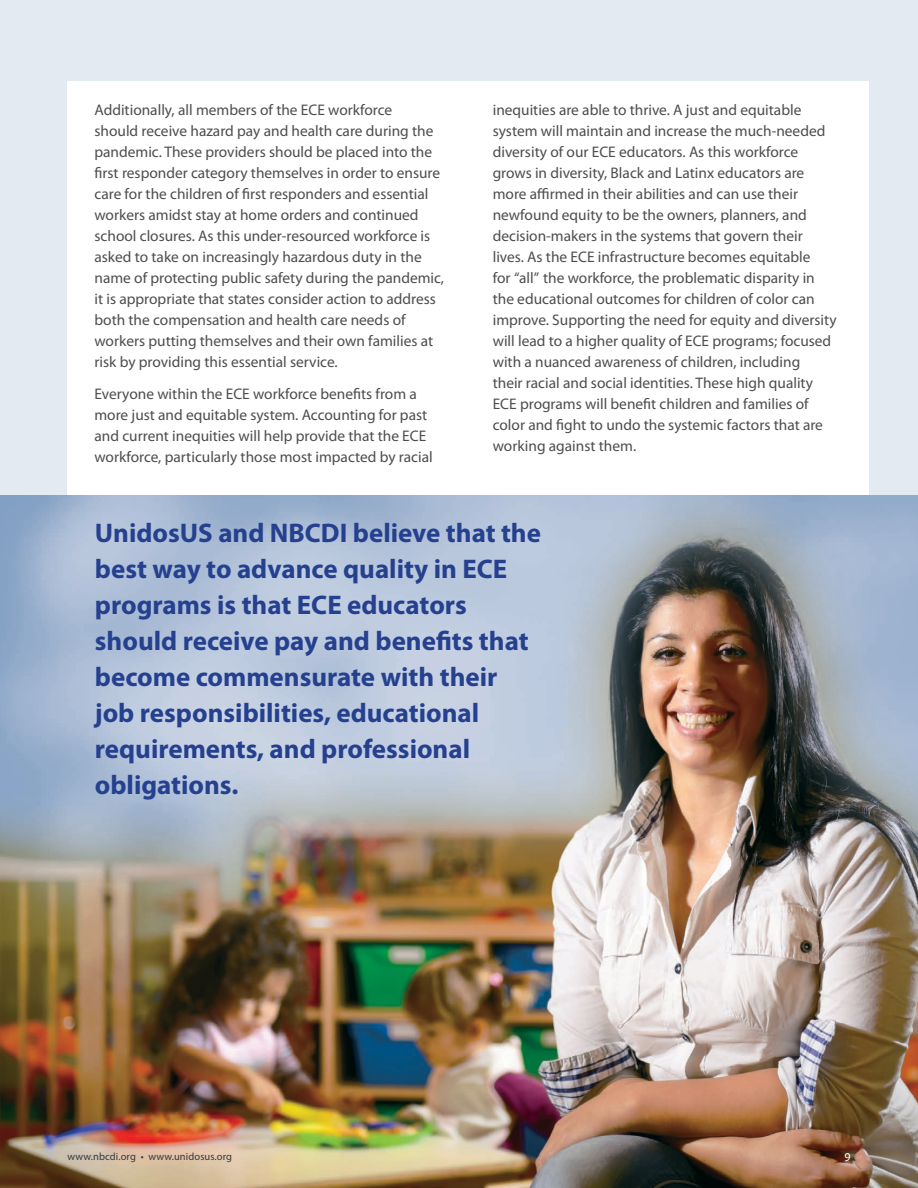
<style>
.page{position:relative;width:918px;height:1188px;background:#e3eaf1}
.page>*{position:absolute;margin:0;border:0;box-sizing:border-box;transform-origin:0 0}
.t1{font:700 27px/36px "Myriad Pro";color:#25408f}
.t2{font:15.3px/21px "Myriad Pro";color:#4d4d4f}
.t3{font:12px "Myriad Pro";color:#fff}
.t4{font:10.5px "Myriad Pro";letter-spacing:.01em;color:#343841}
</style>
<div class="page">
<img style="left:0;top:495px;width:918px;height:693px">
<div style="left:68px;top:81px;width:801px;height:414px;background:#fff"></div>
<p class="t2" style="left:94px;top:99px;width:351px">Additionally, all members of the ECE workforce<br>should receive hazard pay and health care during the pandemic. These providers should be placed into the first responder category themselves in order to ensure care for the children of first responders and essential workers amidst stay at home orders and continued school closures. As this under-resourced workforce is asked to take on increasingly hazardous duty in the name of protecting public safety during the pandemic, it is appropriate that states consider action to address both the compensation and health care needs of workers putting themselves and their own families at risk by providing this essential service.</p>
<p class="t2" style="left:94px;top:383px;width:340px">Everyone within the ECE workforce benefits from a more just and equitable system. Accounting for past and current inequities will help provide that the ECE workforce, particularly those most impacted by racial</p>
<p class="t2" style="left:493px;top:99px;width:345px">inequities are able to thrive. A just and equitable system will maintain and increase the much-needed diversity of our ECE educators. As this workforce grows in diversity, Black and Latinx educators are more affirmed in their abilities and can use their newfound equity to be the owners, planners, and decision-makers in the systems that govern their lives. As the ECE infrastructure becomes equitable<br>for “all” the workforce, the problematic disparity in the educational outcomes for children of color can improve. Supporting the need for equity and diversity will lead to a higher quality of ECE programs; focused with a nuanced awareness of children, including<br>their racial and social identities. These high quality ECE programs will benefit children and families of color and fight to undo the systemic factors that are working against them.</p>
<p class="t1" style="left:95px;top:514px;width:448px">UnidosUS and NBCDI believe that the best way to advance quality in ECE programs is that ECE educators should receive pay and benefits that become commensurate with their job responsibilities, educational requirements, and professional obligations.</p>
<p class="t4" style="left:68px;top:1150px;width:166px">www.nbcdi.org • www.unidosus.org</p>
<p class="t3" style="left:844px;top:1150px;width:8px">9</p>
</div>
